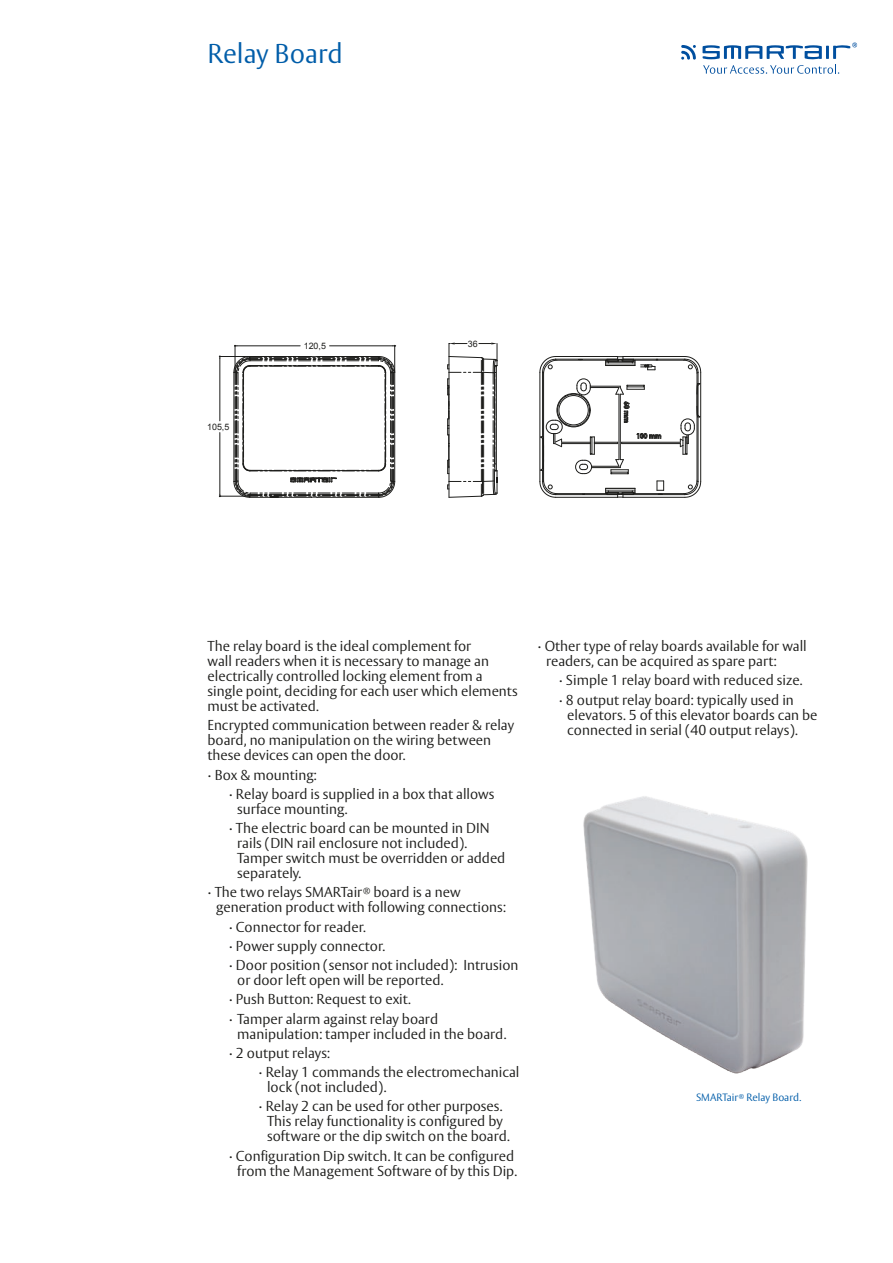
<style>
.page{position:relative;width:893px;height:1263px;background:#fff}
.page>*{position:absolute;margin:0;border:0;box-sizing:border-box;transform-origin:0 0}
.t1{font:300 27px "ASSA Vesta";color:#005da9}
.t2{font:300 14.25px/15px "ASSA Vesta";color:#1d1d1b}
.t3{font:300 10.5px "ASSA Vesta";color:#005da9}
.t4{font:8.85px "Arial";color:#1d1d1b}
</style>
<div class="page">
<hr style="left:623px;top:494px;width:62px;height:1px;background:#1d1d1b">
<hr style="left:623px;top:359px;width:62px;height:1px;background:#1d1d1b">
<hr style="left:700px;top:372px;width:1px;height:109px;background:#1d1d1b">
<hr style="left:698px;top:417px;width:1px;height:64px;background:#1d1d1b">
<hr style="left:623px;top:497px;width:62px;height:1px;background:#1d1d1b">
<hr style="left:623px;top:356px;width:62px;height:1px;background:#1d1d1b">
<hr style="left:622px;top:442px;width:58px;height:1px;background:#1d1d1b">
<hr style="left:622px;top:443px;width:58px;height:1px;background:#1d1d1b">
<hr style="left:635px;top:360px;width:49px;height:1px;background:#1d1d1b">
<hr style="left:697px;top:373px;width:1px;height:107px;background:#1d1d1b">
<hr style="left:635px;top:493px;width:49px;height:1px;background:#1d1d1b">
<svg style="left:683px;top:479px;width:18px;height:19px"></svg>
<svg style="left:679px;top:356px;width:22px;height:99px"></svg>
<svg style="left:539px;top:356px;width:125px;height:142px"></svg>
<svg style="left:447px;top:343px;width:51px;height:155px"></svg>
<svg style="left:233px;top:345px;width:163px;height:153px"></svg>
<hr style="left:220px;top:356px;width:30px;height:1px;background:#1d1d1b">
<hr style="left:220px;top:496px;width:30px;height:1px;background:#1d1d1b">
<hr style="left:220px;top:358px;width:1px;height:63px;background:#1d1d1b">
<hr style="left:220px;top:432px;width:1px;height:62px;background:#1d1d1b">
<img style="left:583px;top:796px;width:225px;height:278px">
<svg style="left:681px;top:45px;width:15px;height:15px"></svg>
<svg style="left:702px;top:43px;width:155px;height:31px"></svg>
<h1 class="t1" style="left:207px;top:38px;width:137px">Relay Board</h1>
<p class="t4" style="left:207px;top:421px;width:24px">105,5</p>
<p class="t4" style="left:304px;top:340px;width:24px">120,5</p>
<p class="t4" style="left:468px;top:338px;width:11px">36</p>
<p class="t2" style="left:207px;top:639px;width:312px">The relay board is the ideal complement for<br>wall readers when it is necessary to manage an electrically controlled locking element from a single point, deciding for each user which elements must be activated.</p>
<p class="t2" style="left:207px;top:718px;width:308px">Encrypted communication between reader &amp; relay board, no manipulation on the wiring between these devices can open the door.</p>
<p class="t2" style="left:229px;top:766px;width:267px;line-height:19.2px;text-indent:-21px">· Box &amp; mounting:<br>· Relay board is supplied in a box that allows</p>
<p class="t2" style="left:229px;top:800px;width:262px;line-height:19.2px;text-indent:9px">surface mounting.<br>· The electric board can be mounted in DIN</p>
<p class="t2" style="left:237px;top:836px;width:270px">rails (DIN rail enclosure not included).<br>Tamper switch must be overridden or added separately.</p>
<p class="t2" style="left:216px;top:885px;width:291px;text-indent:-8px">· The two relays SMARTair<sup>®</sup> board is a new generation product with following connections:</p>
<p class="t2" style="left:229px;top:918px;width:291px;line-height:19.2px">· Connector for reader.<br>· Power supply connector.<br>· Door position (sensor not included): Intrusion</p>
<p class="t2" style="left:229px;top:971px;width:216px;line-height:19.2px;text-indent:9px">or door left open will be reported. · Push Button: Request to exit.<br>· Tamper alarm against relay board</p>
<p class="t2" style="left:229px;top:1025px;width:279px;line-height:19.2px;text-indent:9px">manipulation: tamper included in the board. · 2 output relays:</p>
<p class="t2" style="left:267px;top:1065px;width:254px;text-indent:-9px">· Relay 1 commands the electromechanical lock (not included).</p>
<p class="t2" style="left:259px;top:1099px;width:253px;text-align:center">· Relay 2 can be used for other purposes.<br>This relay functionality is configured by software or the dip switch on the board.</p>
<p class="t2" style="left:229px;top:1149px;width:290px;text-align:center">· Configuration Dip switch. It can be configured from the Management Software of by this Dip.</p>
<p class="t2" style="left:546px;top:639px;width:262px;text-indent:-9px">· Other type of relay boards available for wall readers, can be acquired as spare part:</p>
<p class="t2" style="left:559px;top:671px;width:245px;line-height:19.2px">· Simple 1 relay board with reduced size. · 8 output relay board: typically used in</p>
<p class="t2" style="left:567px;top:708px;width:252px">elevators. 5 of this elevator boards can be connected in serial (40 output relays).</p>
<p class="t3" style="left:696px;top:1091px;width:107px">SMARTair<sup>®</sup> Relay Board.</p>
</div>
